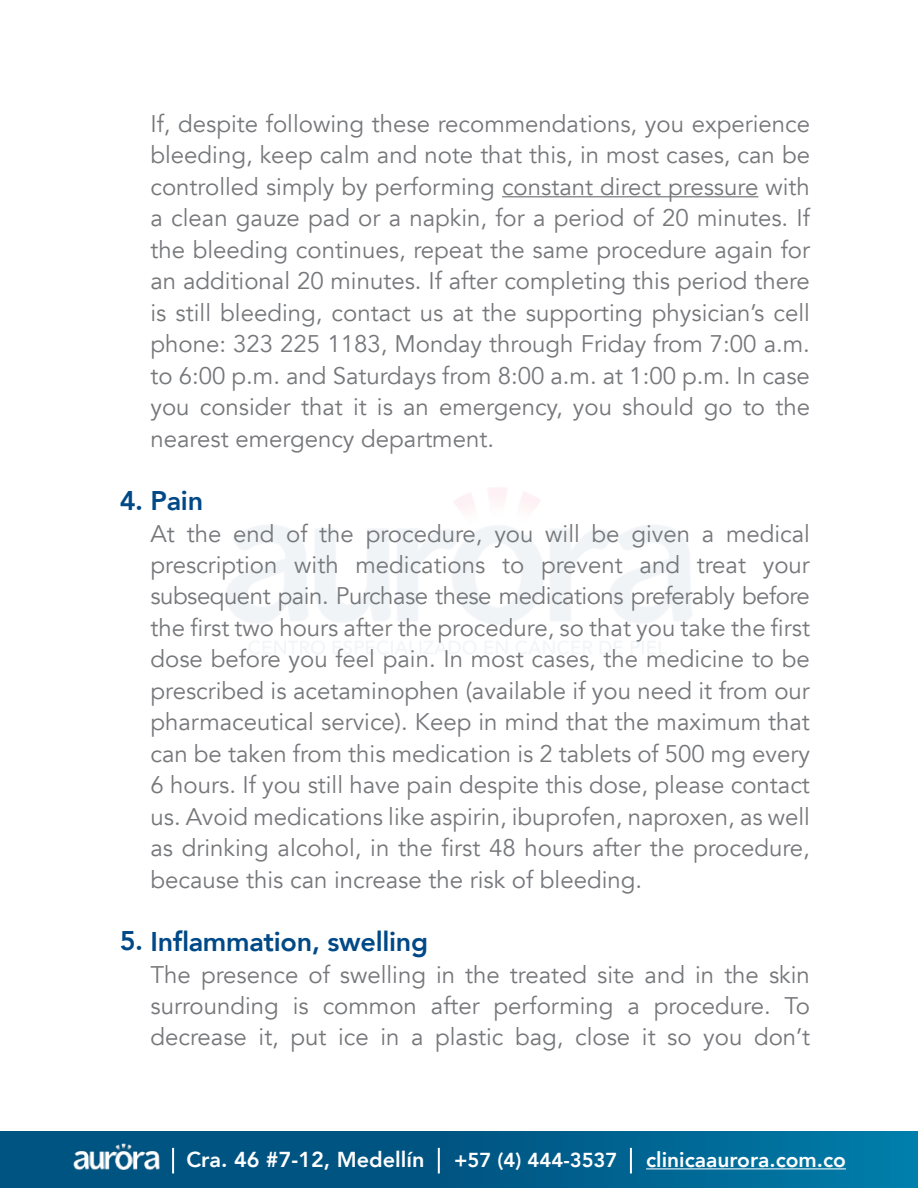
<style>
.page{position:relative;width:918px;height:1188px;background:#fff}
.page>*{position:absolute;margin:0;border:0;box-sizing:border-box;transform-origin:0 0}
.t1{font:800 27px "Avenir";letter-spacing:-.01em;color:#004987}
.t2{font:24px/31.5px "Avenir";color:#76777a;text-align:justify}
.t3{font:800 21.6px "Avenir";color:#fff}
.t4{font:800 21px "Avenir";color:#fff}
.t5{font:800 20.25px "Avenir";color:#fff}
</style>
<div class="page">
<div style="left:0;top:1131px;width:918px;height:57px;background:linear-gradient(to right,#004977,#0375a2)"></div>
<hr style="left:630px;top:1148px;width:2px;height:25px;background:#fff">
<hr style="left:438px;top:1148px;width:2px;height:25px;background:#fff">
<hr style="left:172px;top:1148px;width:2px;height:25px;background:#fff">
<img style="left:72px;top:1143px;width:88px;height:27px">
<hr style="left:646px;top:1168px;width:200px;height:1px;background:#fff">
<hr style="left:502px;top:196px;width:256px;height:1px;background:#76777a">
<p class="t2" style="left:151px;top:108px;width:661px">If, despite following these recommendations, you experience bleeding, keep calm and note that this, in most cases, can be controlled simply by performing constant direct pressure with a clean gauze pad or a napkin, for a period of 20 minutes. If the bleeding continues, repeat the same procedure again for an additional 20 minutes. If after completing this period there is still bleeding, contact us at the supporting physician’s cell phone: 323 225 1183, Monday through Friday from 7:00 a.m. to 6:00 p.m. and Saturdays from 8:00 a.m. at 1:00 p.m. In case you consider that it is an emergency, you should go to the nearest emergency department.</p>
<p class="t1" style="left:120px;top:480px;width:85px">4. Pain</p>
<p class="t2" style="left:151px;top:518px;width:661px">At the end of the procedure, you will be given a medical prescription with medications to prevent and treat your subsequent pain. Purchase these medications preferably before the first two hours after the procedure, so that you take the first dose before you feel pain. In most cases, the medicine to be prescribed is acetaminophen (available if you need it from our pharmaceutical service). Keep in mind that the maximum that can be taken from this medication is 2 tablets of 500 mg every 6 hours. If you still have pain despite this dose, please contact us. Avoid medications like aspirin, ibuprofen, naproxen, as well as drinking alcohol, in the first 48 hours after the procedure, because this can increase the risk of bleeding.</p>
<p class="t1" style="left:120px;top:921px;width:310px">5. Inflammation, swelling</p>
<p class="t2" style="left:151px;top:959px;width:661px">The presence of swelling in the treated site and in the skin surrounding is common after performing a procedure. To decrease it, put ice in a plastic bag, close it so you don’t</p>
<p class="t3" style="left:186px;top:1143px;width:239px">Cra. 46 #7-12, Medellín</p>
<p class="t5" style="left:454px;top:1144px;width:165px">+57 (4) 444-3537</p>
<p class="t4" style="left:646px;top:1144px;width:201px">clinicaaurora.com.co</p>
</div>
